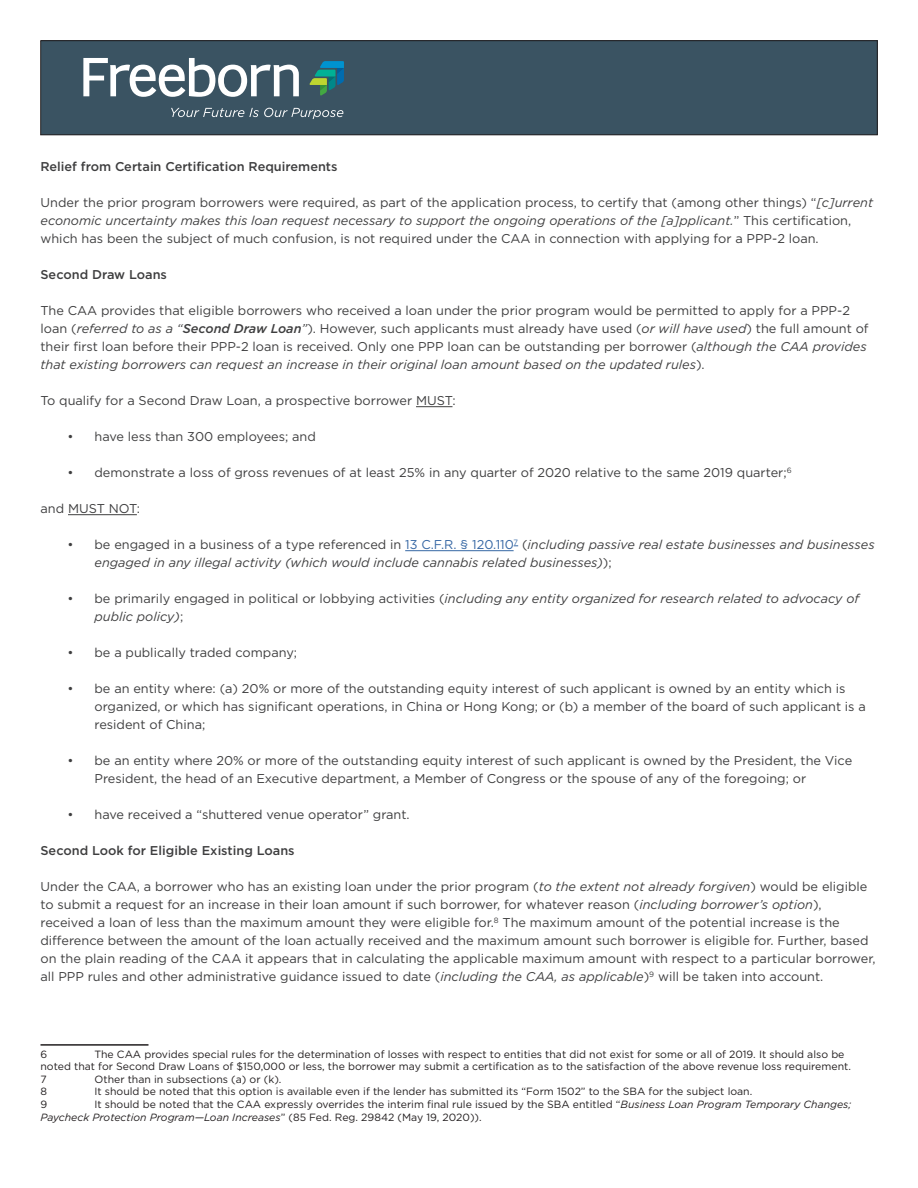
<style>
.page{position:relative;width:918px;height:1188px;background:#fff}
.page>*{position:absolute;margin:0;border:0;box-sizing:border-box;transform-origin:0 0}
.Body_Text{font:12.75px/18px "Gotham";color:#3e3e3f}
.t1{font:italic 12.75px/18px "Gotham";color:#3e3e3f}
.Body_Text-2{font:500 12.75px "Gotham";color:#3e3e3f}
.t2{font:10.5px/12.6px "Gotham";color:#231f20}
.s1{font-style:italic}
.s2{font-weight:500;font-style:italic}
.s3{font-style:normal}
.s4{font-style:normal;color:#3667a4}
</style>
<div class="page">
<div style="left:41px;top:41px;width:836px;height:94px;background:#3a5362"></div>
<svg style="left:83px;top:58px;width:216px;height:39px"></svg>
<svg style="left:309px;top:61px;width:35px;height:35px"></svg>
<svg style="left:171px;top:108px;width:172px;height:11px"></svg>
<div style="left:40px;top:40px;width:838px;height:95px;border:1px solid #231f20"></div>
<hr style="left:416px;top:406px;width:36px;height:1px;background:#3e3e3f">
<hr style="left:68px;top:514px;width:69px;height:1px;background:#3e3e3f">
<hr style="left:405px;top:550px;width:109px;height:1px;background:#3667a4">
<hr style="left:40px;top:1044px;width:108px;height:2px;background:#231f20">
<p class="Body_Text-2" style="left:40px;top:158px;width:299px">Relief from Certain Certification Requirements</p>
<p class="Body_Text" style="left:40px;top:193px;width:834px">Under the prior program borrowers were required, as part of the application process, to certify that (among other things) “<span class="s1">[c]urrent economic uncertainty makes this loan request necessary to support the ongoing operations of the [a]pplicant.</span>” This certification, which has been the subject of much confusion, is not required under the CAA in connection with applying for a PPP-2 loan.</p>
<p class="Body_Text-2" style="left:40px;top:266px;width:128px">Second Draw Loans</p>
<p class="Body_Text" style="left:40px;top:301px;width:830px">The CAA provides that eligible borrowers who received a loan under the prior program would be permitted to apply for a PPP-2 loan (<span class="s1">referred to as a “</span><span class="s2">Second Draw Loan</span><span class="s1">”</span>). However, such applicants must already have used (<span class="s1">or will have used</span>) the full amount of their first loan before their PPP-2 loan is received. Only one PPP loan can be outstanding per borrower (<span class="s1">although the CAA provides that existing borrowers can request an increase in their original loan amount based on the updated rules</span>).</p>
<p class="Body_Text" style="left:40px;top:391px;width:417px">To qualify for a Second Draw Loan, a prospective borrower MUST:</p>
<p class="Body_Text" style="left:68px;top:427px;width:250px">• have less than 300 employees; and</p>
<p class="Body_Text" style="left:68px;top:463px;width:726px">• demonstrate a loss of gross revenues of at least 25% in any quarter of 2020 relative to the same 2019 quarter;<sup>6</sup></p>
<p class="Body_Text" style="left:40px;top:499px;width:101px">and MUST NOT:</p>
<p class="t1" style="left:94px;top:535px;width:782px;text-indent:-27px"><span class="s3">• be engaged in a business of a type referenced in</span> <span class="s4">13 C.F.R. § 120.110</span><sup>7</sup> <span class="s3">(</span>including passive real estate businesses and businesses engaged in any illegal activity (which would include cannabis related businesses)<span class="s3">);</span></p>
<p class="t1" style="left:94px;top:589px;width:766px;text-indent:-27px"><span class="s3">• be primarily engaged in political or lobbying activities (</span>including any entity organized for research related to advocacy of public policy)<span class="s3">;</span></p>
<p class="Body_Text" style="left:68px;top:643px;width:231px">• be a publically traded company;</p>
<p class="Body_Text" style="left:94px;top:679px;width:773px;text-indent:-27px">• be an entity where: (a) 20% or more of the outstanding equity interest of such applicant is owned by an entity which is organized, or which has significant operations, in China or Hong Kong; or (b) a member of the board of such applicant is a resident of China;</p>
<p class="Body_Text" style="left:94px;top:751px;width:759px;text-indent:-27px">• be an entity where 20% or more of the outstanding equity interest of such applicant is owned by the President, the Vice<br>President, the head of an Executive department, a Member of Congress or the spouse of any of the foregoing; or</p>
<p class="Body_Text" style="left:68px;top:805px;width:344px">• have received a “shuttered venue operator” grant.</p>
<p class="Body_Text-2" style="left:40px;top:842px;width:256px">Second Look for Eligible Existing Loans</p>
<p class="Body_Text" style="left:40px;top:877px;width:837px">Under the CAA, a borrower who has an existing loan under the prior program (<span class="s1">to the extent not already forgiven</span>) would be eligible to submit a request for an increase in their loan amount if such borrower, for whatever reason (<span class="s1">including borrower’s option</span>), received a loan of less than the maximum amount they were eligible for.<sup>8</sup> The maximum amount of the potential increase is the difference between the amount of the loan actually received and the maximum amount such borrower is eligible for. Further, based on the plain reading of the CAA it appears that in calculating the applicable maximum amount with respect to a particular borrower, all PPP rules and other administrative guidance issued to date (<span class="s1">including the CAA, as applicable</span>)<sup>9</sup> will be taken into account.</p>
<p class="t2" style="left:40px;top:1047px;width:812px;text-indent:54px">The CAA provides special rules for the determination of losses with respect to entities that did not exist for some or all of 2019. It should also be noted that for Second Draw Loans of $150,000 or less, the borrower may submit a certification as to the satisfaction of the above revenue loss requirement.</p>
<p class="t2" style="left:40px;top:1072px;width:8px">7</p>
<p class="t2" style="left:95px;top:1072px;width:188px">Other than in subsections (a) or (k).</p>
<p class="t2" style="left:40px;top:1085px;width:8px">8</p>
<p class="t2" style="left:95px;top:1085px;width:659px">It should be noted that this option is available even if the lender has submitted its “Form 1502” to the SBA for the subject loan.</p>
<p class="t2" style="left:40px;top:1098px;width:8px">9</p>
<p class="t2" style="left:40px;top:1047px;width:8px">6</p>
<p class="t2" style="left:40px;top:1098px;width:812px;text-indent:54px">It should be noted that the CAA expressly overrides the interim final rule issued by the SBA entitled “<span class="s1">Business Loan Program Temporary Changes;<br>Paycheck Protection Program—Loan Increases</span>” (85 Fed. Reg. 29842 (May 19, 2020)).</p>
</div>
